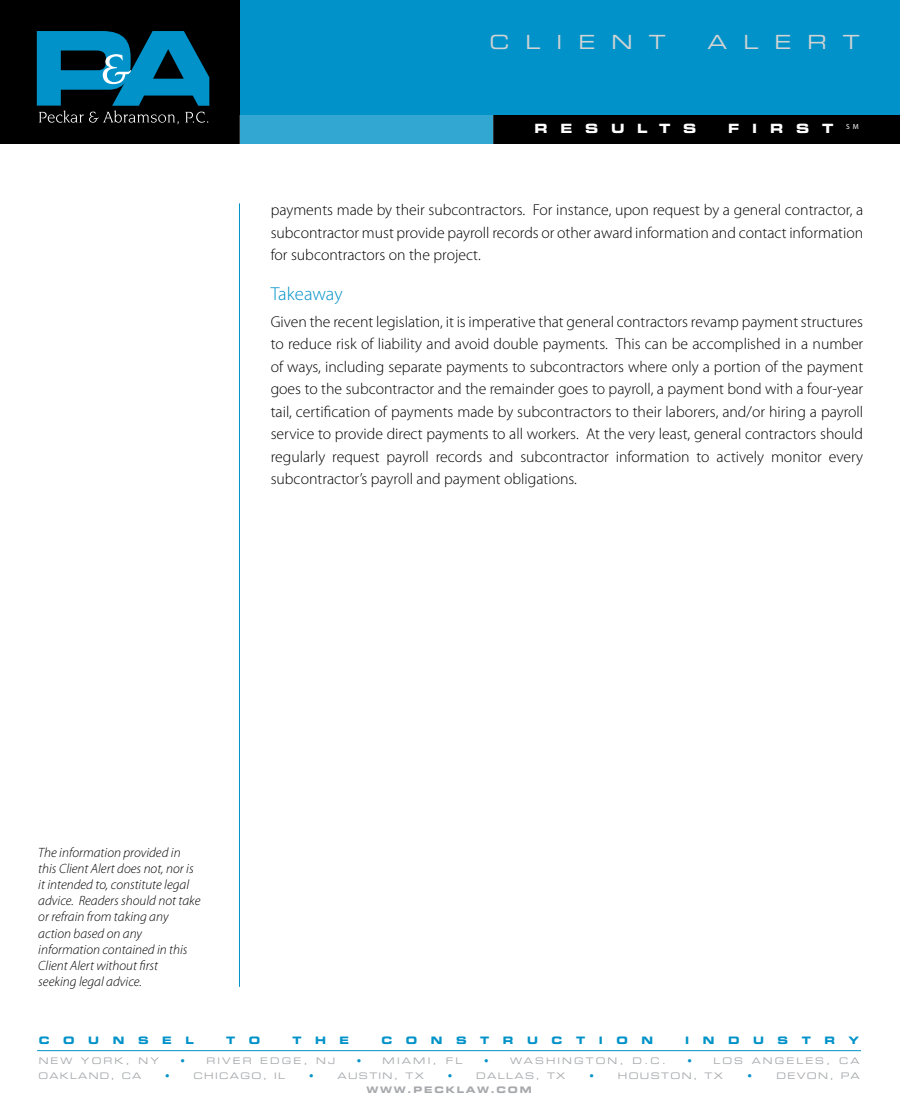
<style>
.page{position:relative;width:900px;height:1118px;background:#fff}
.page>*{position:absolute;margin:0;border:0;box-sizing:border-box;transform-origin:0 0}
.t1{font:19.5px "Eurostile LT Std Ex 2";letter-spacing:.83em;color:#d1d3d4}
.t2{font:300 18.75px "Myriad Pro";color:#0092c8}
.t3{font:300 15.75px/22.5px "Myriad Pro";color:#000;text-align:justify}
.t4{font:italic 300 13.5px/16.2px "Myriad Pro";color:#000}
.t5{font:12.75px "Eurostile LT Std Bold Ex 2";letter-spacing:1em;color:#fff}
.t6{font:10.2px "Eurostile LT Std Bold Ex 2";color:#0092c8}
.t7{font:9px "Eurostile LT Std Ex 2";letter-spacing:.145em;color:#a7a9ac}
.t8{font:9px "Eurostile LT Std Ex 2";letter-spacing:.235em;color:#a7a9ac}
.t9{font:9px "Eurostile LT Std Bold Ex 2";letter-spacing:.2em;color:#a7a9ac}
.t10{font:9px "Eurostile LT Std Ex 2";color:#0092c8}
.s1{color:#0092c8}
</style>
<div class="page">
<div style="left:239px;top:0;width:661px;height:143px;background:#0092c8"></div>
<div style="left:0;top:0;width:239px;height:143px;background:#000"></div>
<svg style="left:37px;top:31px;width:172px;height:93px"></svg>
<div style="left:493px;top:115px;width:407px;height:28px;background:#000"></div>
<div style="left:239px;top:115px;width:254px;height:28px;background:#32a7d2"></div>
<hr style="left:239px;top:203px;width:1px;height:783px;background:#0092c8">
<hr style="left:37px;top:1050px;width:824px;height:1px;background:#0092c8">
<p class="t1" style="left:489px;top:29px;width:178px">CLIENT</p>
<p class="t1" style="left:707px;top:29px;width:154px">ALERT</p>
<p class="t5" style="left:534px;top:119px;width:164px">RESULTS</p>
<p class="t5" style="left:728px;top:119px;width:132px">FIRST <sup>SM</sup></p>
<p class="t3" style="left:271px;top:199px;width:594px">payments made by their subcontractors. For instance, upon request by a general contractor, a subcontractor must provide payroll records or other award information and contact information for subcontractors on the project.</p>
<p class="t2" style="left:271px;top:283px;width:73px">Takeaway</p>
<p class="t3" style="left:271px;top:310px;width:594px">Given the recent legislation, it is imperative that general contractors revamp payment structures to reduce risk of liability and avoid double payments. This can be accomplished in a number of ways, including separate payments to subcontractors where only a portion of the payment goes to the subcontractor and the remainder goes to payroll, a payment bond with a four-year tail, certification of payments made by subcontractors to their laborers, and/or hiring a payroll service to provide direct payments to all workers. At the very least, general contractors should regularly request payroll records and subcontractor information to actively monitor every subcontractor’s payroll and payment obligations.</p>
<p class="t4" style="left:38px;top:844px;width:164px">The information provided in this Client Alert does not, nor is it intended to, constitute legal advice. Readers should not take or refrain from taking any action based on any information contained in this<br>Client Alert without first<br>seeking legal advice.</p>
<p class="t6" style="left:39px;top:1033px;width:12px">C</p>
<p class="t6" style="left:63px;top:1033px;width:13px">O</p>
<p class="t6" style="left:88px;top:1033px;width:12px">U</p>
<p class="t6" style="left:113px;top:1033px;width:13px">N</p>
<p class="t6" style="left:138px;top:1033px;width:12px">S</p>
<p class="t6" style="left:162px;top:1033px;width:11px">E</p>
<p class="t6" style="left:185px;top:1033px;width:10px">L</p>
<p class="t6" style="left:226px;top:1033px;width:11px">T</p>
<p class="t6" style="left:249px;top:1033px;width:13px">O</p>
<p class="t6" style="left:292px;top:1033px;width:11px">T</p>
<p class="t6" style="left:315px;top:1033px;width:12px">H</p>
<p class="t6" style="left:340px;top:1033px;width:11px">E</p>
<p class="t6" style="left:381px;top:1033px;width:12px">C</p>
<p class="t6" style="left:406px;top:1033px;width:13px">O</p>
<p class="t6" style="left:431px;top:1033px;width:13px">N</p>
<p class="t6" style="left:456px;top:1033px;width:12px">S</p>
<p class="t6" style="left:480px;top:1033px;width:11px">T</p>
<p class="t6" style="left:503px;top:1033px;width:12px">R</p>
<p class="t6" style="left:527px;top:1033px;width:12px">U</p>
<p class="t6" style="left:552px;top:1033px;width:12px">C</p>
<p class="t6" style="left:576px;top:1033px;width:11px">T</p>
<p class="t6" style="left:599px;top:1033px;width:6px">I</p>
<p class="t6" style="left:616px;top:1033px;width:13px">O</p>
<p class="t6" style="left:641px;top:1033px;width:13px">N</p>
<p class="t6" style="left:685px;top:1033px;width:6px">I</p>
<p class="t6" style="left:703px;top:1033px;width:13px">N</p>
<p class="t6" style="left:728px;top:1033px;width:13px">D</p>
<p class="t6" style="left:753px;top:1033px;width:12px">U</p>
<p class="t6" style="left:778px;top:1033px;width:12px">S</p>
<p class="t6" style="left:802px;top:1033px;width:11px">T</p>
<p class="t6" style="left:825px;top:1033px;width:12px">R</p>
<p class="t6" style="left:849px;top:1033px;width:12px">Y</p>
<p class="t8" style="left:39px;top:1055px;width:122px">NEW YORK, NY</p>
<p class="t8" style="left:180px;top:1055px;width:156px"><span class="s1">•</span> RIVER EDGE, NJ</p>
<p class="t7" style="left:357px;top:1055px;width:107px"><span class="s1">•</span> MIAMI, FL</p>
<p class="t8" style="left:484px;top:1055px;width:183px"><span class="s1">•</span> WASHINGTON, D.C.</p>
<p class="t8" style="left:687px;top:1055px;width:173px"><span class="s1">•</span> LOS ANGELES, CA</p>
<p class="t7" style="left:38px;top:1069px;width:104px">OAKLAND, CA</p>
<p class="t10" style="left:165px;top:1069px;width:6px">•</p>
<p class="t7" style="left:194px;top:1069px;width:93px">CHICAGO, IL</p>
<p class="t10" style="left:309px;top:1069px;width:6px">•</p>
<p class="t7" style="left:337px;top:1069px;width:88px">AUSTIN, TX</p>
<p class="t10" style="left:448px;top:1069px;width:6px">•</p>
<p class="t7" style="left:476px;top:1069px;width:91px">DALLAS, TX</p>
<p class="t10" style="left:589px;top:1069px;width:6px">•</p>
<p class="t7" style="left:618px;top:1069px;width:107px">HOUSTON, TX</p>
<p class="t10" style="left:747px;top:1069px;width:6px">•</p>
<p class="t7" style="left:776px;top:1069px;width:85px">DEVON, PA</p>
<p class="t9" style="left:366px;top:1083px;width:167px">WWW.PECKLAW.COM</p>
</div>
